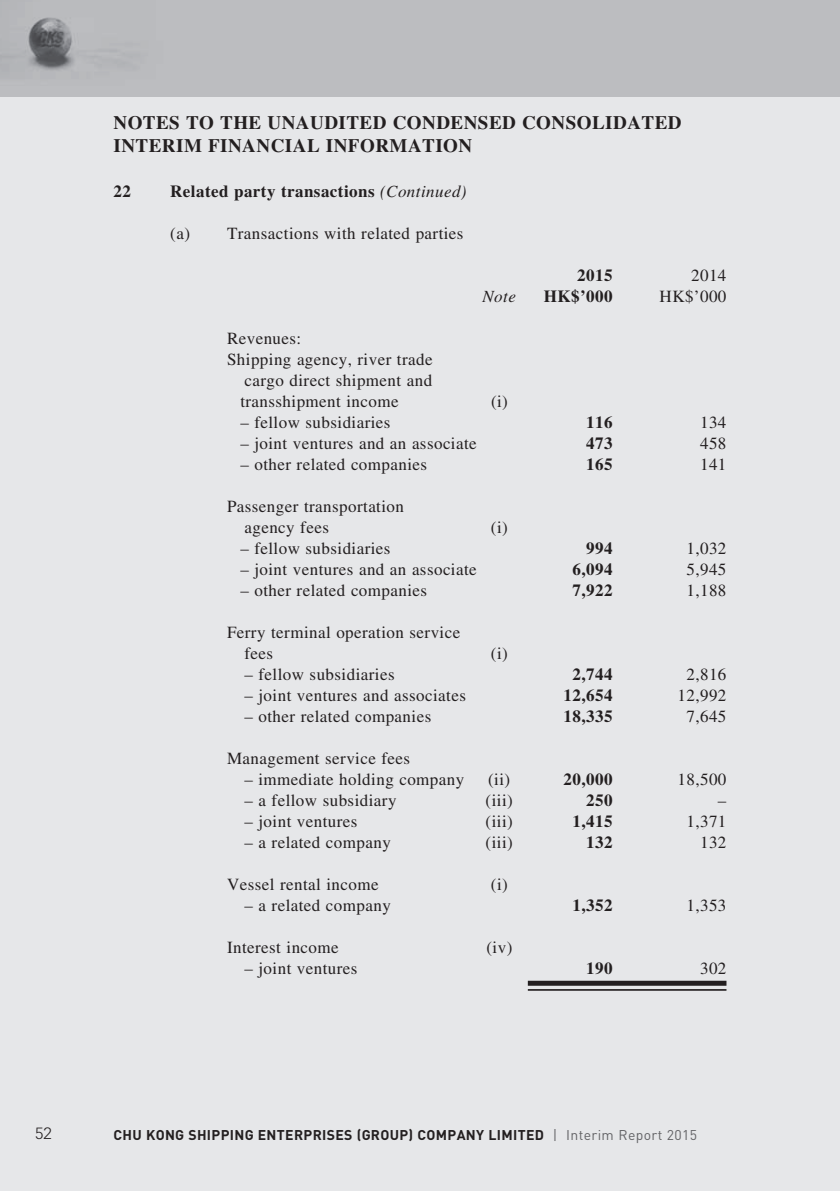
<style>
.page{position:relative;width:840px;height:1191px;background:#fff}
.page>*{position:absolute;margin:0;border:0;box-sizing:border-box;transform-origin:0 0}
.t1{font:700 19px/23px "Times LT Std";letter-spacing:.025em;color:#231f20}
.t2{font:17px/21px "Times LT Std";letter-spacing:.025em;color:#231f20}
.t3{font:700 17px "Times LT Std";letter-spacing:.025em;color:#231f20}
.t4{font:italic 17px "Times LT Std";color:#231f20}
.t5{font:300 16px "Vectora LT Std";color:#231f20}
.t6{font:700 14px "DIN Pro";letter-spacing:.025em;color:#231f20}
.s1{font-weight:400;font-style:italic}
.s2{font-weight:400;color:#636366}
</style>
<div class="page">
<div style="left:0;top:0;width:839px;height:1191px;background:#e6e7e9"></div>
<div style="left:0;top:0;width:839px;height:97px;background:#bcbdc0"></div>
<img style="left:0;top:17px;width:132px;height:55px">
<div style="left:527px;top:980px;width:199px;height:5px;background:#231f20"></div>
<hr style="left:527px;top:989px;width:199px;height:1px;background:#231f20">
<p class="t1" style="left:113px;top:111px;width:569px">NOTES TO THE UNAUDITED CONDENSED CONSOLIDATED<br>INTERIM FINANCIAL INFORMATION</p>
<p class="t3" style="left:113px;top:181px;width:19px">22</p>
<p class="t3" style="left:170px;top:181px;width:298px">Related party transactions <span class="s1">(Continued)</span></p>
<p class="t2" style="left:170px;top:222px;width:294px">(a) Transactions with related parties</p>
<p class="t3" style="left:577px;top:265px;width:37px">2015</p>
<p class="t2" style="left:690px;top:264px;width:37px">2014</p>
<p class="t4" style="left:482px;top:286px;width:35px">Note</p>
<p class="t3" style="left:543px;top:286px;width:70px">HK$’000</p>
<p class="t2" style="left:659px;top:285px;width:68px">HK$’000</p>
<p class="t2" style="left:227px;top:327px;width:76px">Revenues:</p>
<p class="t2" style="left:227px;top:348px;width:207px">Shipping agency, river trade</p>
<p class="t2" style="left:244px;top:369px;width:189px">cargo direct shipment and</p>
<p class="t2" style="left:240px;top:390px;width:160px">transshipment income</p>
<p class="t2" style="left:490px;top:390px;width:18px">(i)</p>
<p class="t2" style="left:240px;top:411px;width:152px">– fellow subsidiaries</p>
<p class="t3" style="left:586px;top:412px;width:28px">116</p>
<p class="t2" style="left:699px;top:411px;width:28px">134</p>
<p class="t2" style="left:240px;top:432px;width:238px">– joint ventures and an associate</p>
<p class="t3" style="left:586px;top:433px;width:28px">473</p>
<p class="t2" style="left:699px;top:432px;width:28px">458</p>
<p class="t2" style="left:240px;top:453px;width:188px">– other related companies</p>
<p class="t3" style="left:586px;top:454px;width:28px">165</p>
<p class="t2" style="left:699px;top:453px;width:28px">141</p>
<p class="t2" style="left:244px;top:495px;width:161px;text-indent:-17px">Passenger transportation agency fees</p>
<p class="t2" style="left:490px;top:516px;width:18px">(i)</p>
<p class="t2" style="left:240px;top:537px;width:152px">– fellow subsidiaries</p>
<p class="t3" style="left:586px;top:538px;width:28px">994</p>
<p class="t2" style="left:686px;top:537px;width:41px">1,032</p>
<p class="t2" style="left:240px;top:558px;width:238px">– joint ventures and an associate</p>
<p class="t3" style="left:572px;top:559px;width:41px">6,094</p>
<p class="t2" style="left:686px;top:558px;width:41px">5,945</p>
<p class="t2" style="left:240px;top:579px;width:188px">– other related companies</p>
<p class="t3" style="left:572px;top:580px;width:41px">7,922</p>
<p class="t2" style="left:686px;top:579px;width:41px">1,188</p>
<p class="t2" style="left:244px;top:621px;width:217px;text-indent:-17px">Ferry terminal operation service fees</p>
<p class="t2" style="left:490px;top:642px;width:18px">(i)</p>
<p class="t2" style="left:244px;top:663px;width:152px">– fellow subsidiaries</p>
<p class="t3" style="left:572px;top:664px;width:41px">2,744</p>
<p class="t2" style="left:686px;top:663px;width:41px">2,816</p>
<p class="t2" style="left:244px;top:684px;width:223px">– joint ventures and associates</p>
<p class="t3" style="left:563px;top:685px;width:50px">12,654</p>
<p class="t2" style="left:677px;top:684px;width:50px">12,992</p>
<p class="t2" style="left:244px;top:705px;width:188px">– other related companies</p>
<p class="t3" style="left:563px;top:706px;width:50px">18,335</p>
<p class="t2" style="left:686px;top:705px;width:41px">7,645</p>
<p class="t2" style="left:227px;top:747px;width:184px">Management service fees</p>
<p class="t2" style="left:244px;top:768px;width:221px">– immediate holding company</p>
<p class="t2" style="left:488px;top:768px;width:24px">(ii)</p>
<p class="t3" style="left:563px;top:769px;width:50px">20,000</p>
<p class="t2" style="left:677px;top:768px;width:50px">18,500</p>
<p class="t2" style="left:244px;top:789px;width:153px">– a fellow subsidiary</p>
<p class="t2" style="left:485px;top:789px;width:29px">(iii)</p>
<p class="t3" style="left:586px;top:790px;width:28px">250</p>
<p class="t2" style="left:717px;top:789px;width:10px">–</p>
<p class="t2" style="left:244px;top:810px;width:114px">– joint ventures</p>
<p class="t2" style="left:485px;top:810px;width:29px">(iii)</p>
<p class="t3" style="left:572px;top:811px;width:41px">1,415</p>
<p class="t2" style="left:686px;top:810px;width:41px">1,371</p>
<p class="t2" style="left:244px;top:831px;width:148px">– a related company</p>
<p class="t2" style="left:485px;top:831px;width:29px">(iii)</p>
<p class="t3" style="left:586px;top:832px;width:28px">132</p>
<p class="t2" style="left:699px;top:831px;width:28px">132</p>
<p class="t2" style="left:227px;top:873px;width:153px">Vessel rental income</p>
<p class="t2" style="left:490px;top:873px;width:18px">(i)</p>
<p class="t2" style="left:244px;top:894px;width:148px">– a related company</p>
<p class="t3" style="left:572px;top:895px;width:41px">1,352</p>
<p class="t2" style="left:686px;top:894px;width:41px">1,353</p>
<p class="t2" style="left:227px;top:936px;width:113px">Interest income</p>
<p class="t2" style="left:486px;top:936px;width:27px">(iv)</p>
<p class="t2" style="left:244px;top:957px;width:114px">– joint ventures</p>
<p class="t3" style="left:586px;top:958px;width:28px">190</p>
<p class="t2" style="left:699px;top:957px;width:28px">302</p>
<p class="t5" style="left:35px;top:1124px;width:18px">52</p>
<p class="t6" style="left:113px;top:1125px;width:585px">CHU KONG SHIPPING ENTERPRISES (GROUP) COMPANY LIMITED <span class="s2">| Interim Report 2015</span></p>
</div>
